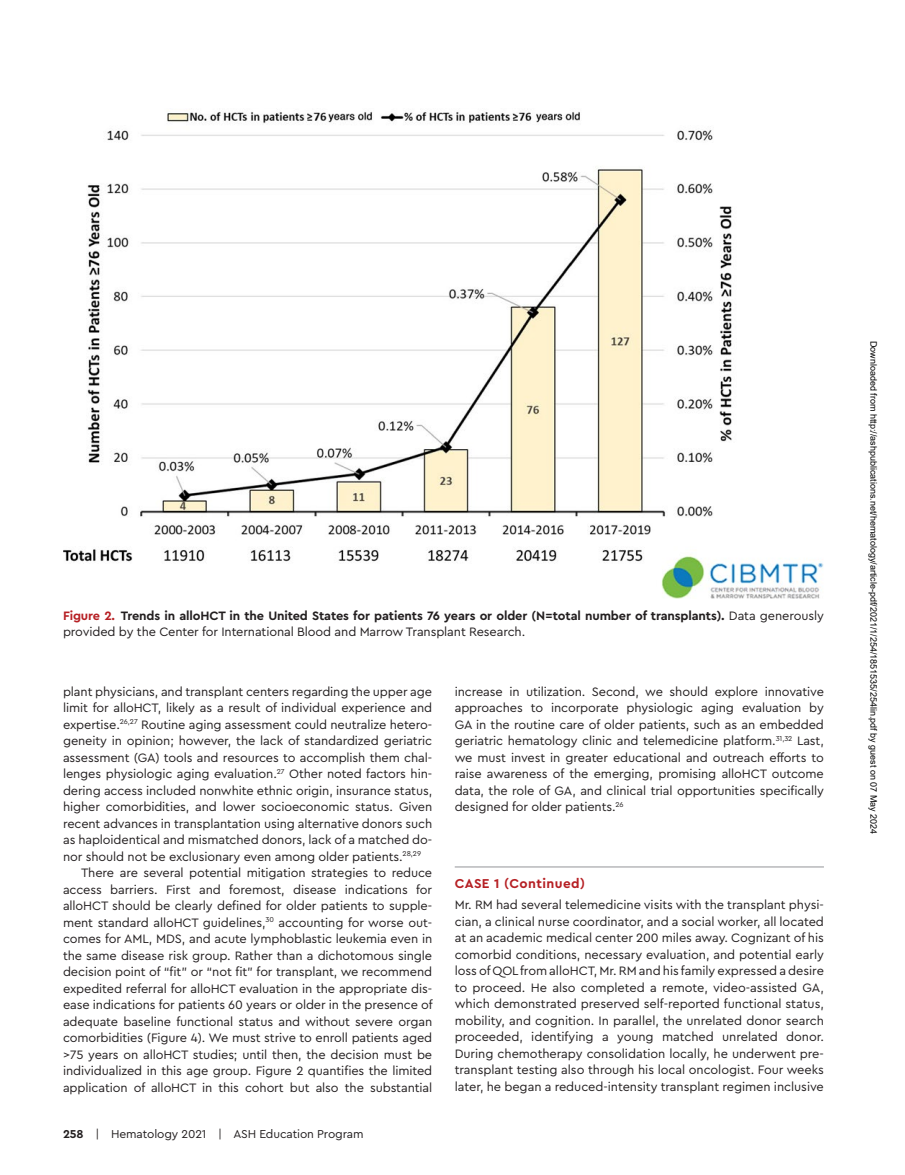
<style>
.page{position:relative;width:905px;height:1175px;background:#fff}
.page>*{position:absolute;margin:0;border:0;box-sizing:border-box;transform-origin:0 0}
.t1{font:700 13.5px "Cera Pro";letter-spacing:.03em;color:#b62024}
.t2{font:12.75px/16.5px "Cera Pro";letter-spacing:-.01em;color:#231f20;text-align:justify}
.t3{font:700 12.75px/16.5px "Cera Pro";letter-spacing:-.01em;color:#231f20}
.t4{font:12px "Cera Pro";letter-spacing:-.01em;color:#231f20}
.t5{font:9px "Arial";color:#000}
.s1{color:#b62024}
.s2{font-weight:400}
.s3{font-weight:700}
</style>
<div class="page">
<hr style="left:454px;top:866px;width:370px;height:1px;background:#939598">
<img style="left:63px;top:111px;width:761px;height:487px">
<p class="t3" style="left:63px;top:606px;width:762px"><span class="s1">Figure 2.</span> Trends in alloHCT in the United States for patients 76 years or older (N=total number of transplants). <span class="s2">Data generously provided by the Center for International Blood and Marrow Transplant Research.</span></p>
<p class="t2" style="left:63px;top:682px;width:370px">plant physicians, and transplant centers regarding the upper age</p>
<p class="t2" style="left:63px;top:699px;width:370px">limit for alloHCT, likely as a result of individual experience and</p>
<p class="t2" style="left:63px;top:715px;width:371px">expertise.<sup>26,27</sup> Routine aging assessment could neutralize hetero-</p>
<p class="t2" style="left:63px;top:732px;width:371px">geneity in opinion; however, the lack of standardized geriatric</p>
<p class="t2" style="left:63px;top:748px;width:370px">assessment (GA) tools and resources to accomplish them chal-</p>
<p class="t2" style="left:63px;top:765px;width:371px">lenges physiologic aging evaluation.<sup>27</sup> Other noted factors hin-</p>
<p class="t2" style="left:63px;top:781px;width:371px">dering access included nonwhite ethnic origin, insurance status,</p>
<p class="t2" style="left:63px;top:798px;width:371px">higher comorbidities, and lower socioeconomic status. Given</p>
<p class="t2" style="left:63px;top:814px;width:371px">recent advances in transplantation using alternative donors such</p>
<p class="t2" style="left:63px;top:831px;width:370px">as haploidentical and mismatched donors, lack of a matched do-</p>
<p class="t2" style="left:63px;top:847px;width:359px">nor should not be exclusionary even among older patients.<sup>28,29</sup></p>
<p class="t2" style="left:81px;top:864px;width:352px">There are several potential mitigation strategies to reduce</p>
<p class="t2" style="left:63px;top:880px;width:370px">access barriers. First and foremost, disease indications for</p>
<p class="t2" style="left:63px;top:897px;width:370px">alloHCT should be clearly defined for older patients to supple-</p>
<p class="t2" style="left:63px;top:913px;width:371px">ment standard alloHCT guidelines,<sup>30</sup> accounting for worse out-</p>
<p class="t2" style="left:63px;top:930px;width:370px">comes for AML, MDS, and acute lymphoblastic leukemia even in</p>
<p class="t2" style="left:63px;top:946px;width:370px">the same disease risk group. Rather than a dichotomous single</p>
<p class="t2" style="left:63px;top:963px;width:370px">decision point of “fit” or “not fit” for transplant, we recommend</p>
<p class="t2" style="left:63px;top:979px;width:370px">expedited referral for alloHCT evaluation in the appropriate dis-</p>
<p class="t2" style="left:63px;top:996px;width:371px">ease indications for patients 60 years or older in the presence of</p>
<p class="t2" style="left:63px;top:1012px;width:371px">adequate baseline functional status and without severe organ</p>
<p class="t2" style="left:63px;top:1029px;width:370px">comorbidities (Figure 4). We must strive to enroll patients aged</p>
<p class="t2" style="left:63px;top:1045px;width:371px">&gt;75 years on alloHCT studies; until then, the decision must be</p>
<p class="t2" style="left:63px;top:1062px;width:370px">individualized in this age group. Figure 2 quantifies the limited</p>
<p class="t2" style="left:63px;top:1078px;width:370px">application of alloHCT in this cohort but also the substantial</p>
<p class="t4" style="left:63px;top:1126px;width:302px"><span class="s3">258</span> | Hematology 2021 | ASH Education Program</p>
<p class="t2" style="left:454px;top:682px;width:371px">increase in utilization. Second, we should explore innovative approaches to incorporate physiologic aging evaluation by GA in the routine care of older patients, such as an embedded geriatric hematology clinic and telemedicine platform.<sup>31,32</sup> Last, we must invest in greater educational and outreach efforts to raise awareness of the emerging, promising alloHCT outcome data, the role of GA, and clinical trial opportunities specif-i-cally designed for older patients.<sup>26</sup></p>
<p class="t1" style="left:455px;top:874px;width:132px">CASE 1 (Continued)</p>
<p class="t2" style="left:455px;top:896px;width:371px">Mr. RM had several telemedicine visits with the transplant physi&shy;cian, a clinical nurse coordinator, and a social worker, all located at an academic medical center 200 miles away. Cognizant of his comorbid conditions, necessary evaluation, and potential early loss of QOL from alloHCT, Mr. RM and his family expressed a desire to proceed. He also completed a remote, video-assisted GA, which demonstrated preserved self-reported functional status, mobility, and cognition. In parallel, the unrelated donor search proceeded, identifying a young matched unrelated donor.<br>During chemotherapy consolidation locally, he underwent pre&shy;transplant testing also through his local oncologist. Four weeks later, he began a reduced-intensity transplant regimen inclusive</p>
<p class="t5" style="left:877px;top:340px;width:495px;rotate:90deg">Downloaded from http://ashpublications.net/hematology/article-pdf/2021/1/254/1851535/254lin.pdf by guest on 07 May 2024</p>
</div>
